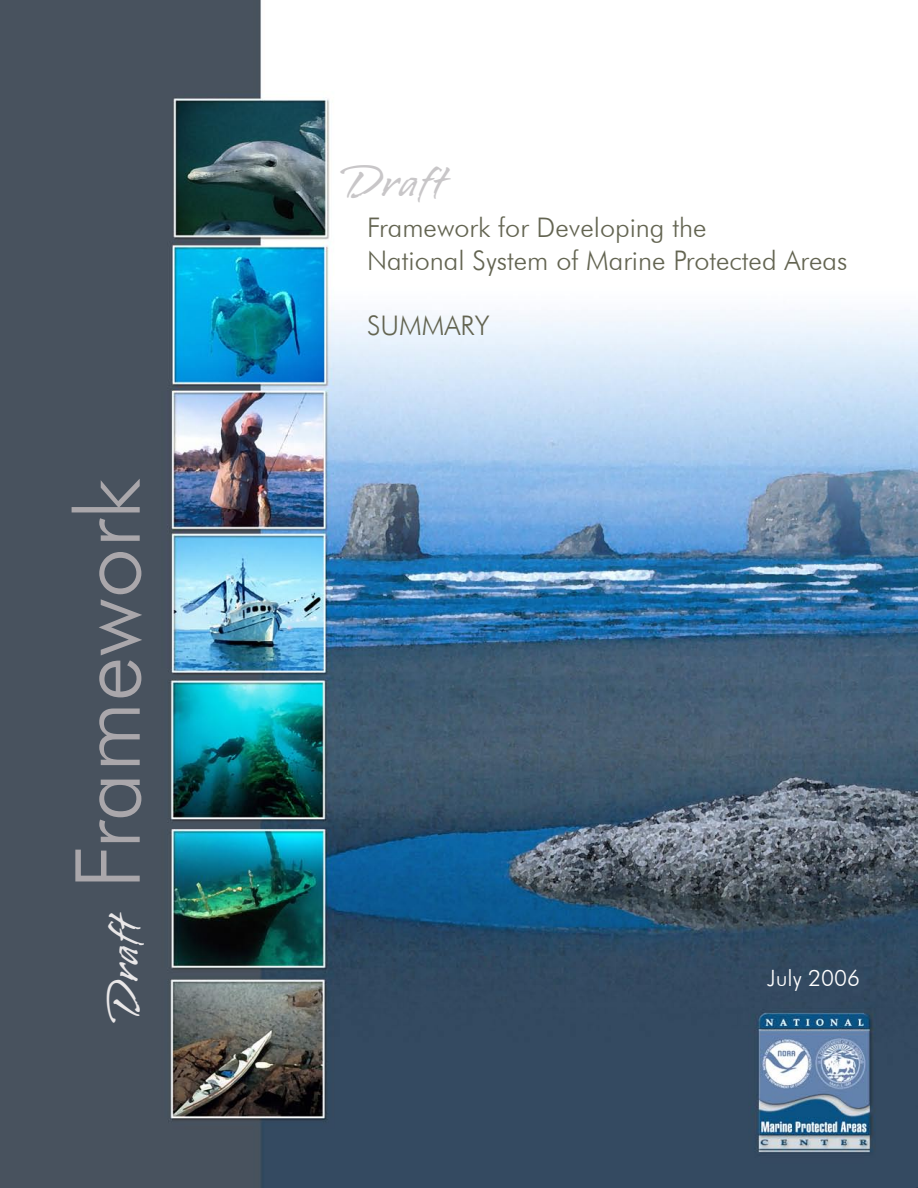
<style>
.page{position:relative;width:918px;height:1188px;background:#fff}
.page>*{position:absolute;margin:0;border:0;box-sizing:border-box;transform-origin:0 0}
.t1{font:300 90px "Futura BT";color:#aaa7ab}
.t2{font:45px "Lambo Hmk";color:#c8c6c8}
.t3{font:300 27px/32.4px "Futura BT";color:#636451}
.t4{font:300 22.5px "Futura BT";color:#fff}
.s1{font-family:"Lambo Hmk";font-weight:400;font-size:45px;color:#e9e7e8}
</style>
<div class="page">
<img style="left:0;top:0;width:918px;height:1188px">
<h1 class="t1" style="left:53px;top:1018px;width:541px;rotate:-90deg"><span class="s1">Draft</span> Framework</h1>
<h2 class="t2" style="left:345px;top:151px;width:102px">Draft</h2>
<p class="t3" style="left:367px;top:211px;width:482px">Framework for Developing the<br>National System of Marine Protected Areas</p>
<p class="t3" style="left:367px;top:309px;width:124px">SUMMARY</p>
<p class="t4" style="left:767px;top:964px;width:94px">July 2006</p>
</div>
